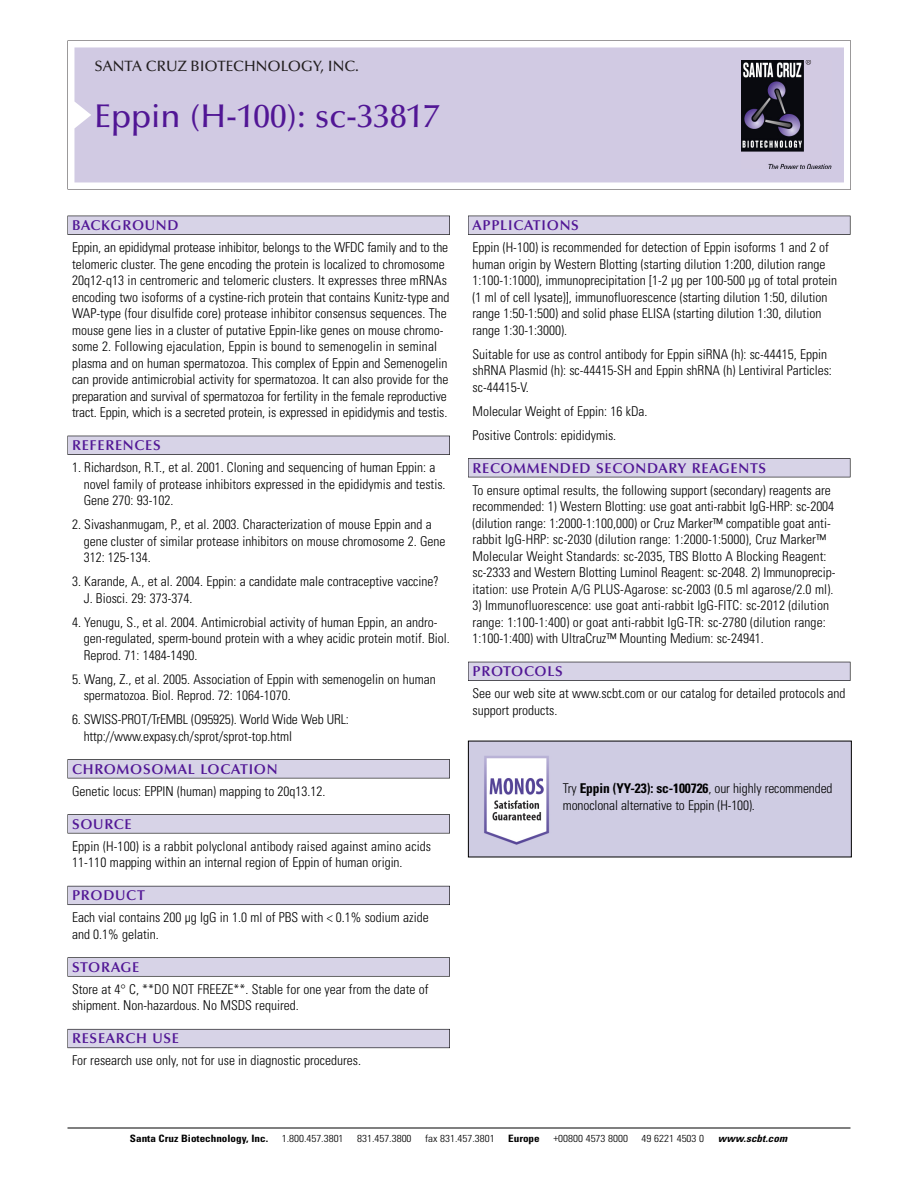
<style>
.page{position:relative;width:918px;height:1188px;background:#fff}
.page>*{position:absolute;margin:0;border:0;box-sizing:border-box;transform-origin:0 0}
.t1{font:500 33px "Optima";color:#511695}
.t2{font:500 15px "Optima";color:#231f20}
.t3{font:600 14.25px "Optima";letter-spacing:.05em;color:#511695}
.t4{font:300 condensed 13.5px/16.5px "Univers";color:#000}
.t5{font:300 condensed 10.2px "Univers";color:#000;scale:1.1 1}
.t6{font:700 condensed 10.2px "Univers";color:#000;scale:1.1 1}
.t7{font:italic 700 condensed 10.2px "Univers";letter-spacing:.005em;color:#000;scale:1.1 1}
.s1{font-weight:700}
</style>
<div class="page">
<svg style="left:68px;top:40px;width:783px;height:149px"></svg>
<div style="left:74px;top:47px;width:770px;height:135px;background:#d1cae3"></div>
<img style="left:741px;top:60px;width:90px;height:108px">
<div style="left:68px;top:216px;width:382px;height:19px;background:#525155"></div>
<div style="left:68px;top:216px;width:381px;height:18px;background:#d7d3e7"></div>
<div style="left:68px;top:436px;width:382px;height:19px;background:#515055"></div>
<div style="left:68px;top:436px;width:381px;height:18px;background:#d7d3e7"></div>
<div style="left:68px;top:759px;width:382px;height:19px;background:#545357"></div>
<div style="left:68px;top:760px;width:381px;height:18px;background:#d7d3e7"></div>
<div style="left:68px;top:814px;width:382px;height:19px;background:#575759"></div>
<div style="left:68px;top:815px;width:381px;height:18px;background:#d7d3e7"></div>
<div style="left:68px;top:886px;width:382px;height:19px;background:#5b5a62"></div>
<div style="left:68px;top:886px;width:381px;height:18px;background:#d7d3e7"></div>
<div style="left:68px;top:957px;width:382px;height:20px;background:#626263"></div>
<div style="left:68px;top:958px;width:381px;height:18px;background:#d7d3e7"></div>
<div style="left:68px;top:1029px;width:382px;height:19px;background:#66646d"></div>
<div style="left:68px;top:1030px;width:381px;height:18px;background:#d7d3e7"></div>
<div style="left:468px;top:216px;width:382px;height:19px;background:#525155"></div>
<div style="left:468px;top:216px;width:382px;height:18px;background:#d7d3e7"></div>
<div style="left:468px;top:458px;width:382px;height:19px;background:#525155"></div>
<div style="left:468px;top:459px;width:382px;height:18px;background:#d7d3e7"></div>
<div style="left:468px;top:662px;width:382px;height:19px;background:#525158"></div>
<div style="left:468px;top:662px;width:382px;height:18px;background:#d7d3e7"></div>
<hr style="left:68px;top:1128px;width:782px;height:1px;background:#000">
<img style="left:470px;top:743px;width:380px;height:112px">
<p class="t2" style="left:94px;top:61px;width:266px">SANTA CRUZ BIOTECHNOLOGY, INC.</p>
<h1 class="t1" style="left:94px;top:103px;width:347px">Eppin (H-100): sc-33817</h1>
<p class="t3" style="left:72px;top:219px;width:108px">BACKGROUND</p>
<p class="t4" style="left:72px;top:240px;width:379px">Eppin, an epididymal protease inhibitor, belongs to the WFDC family and to the telomeric cluster. The gene encoding the protein is localized to chromosome 20q12-q13 in centromeric and telomeric clusters. It expresses three mRNAs encoding two isoforms of a cystine-rich protein that contains Kunitz-type and WAP-type (four disulfide core) protease inhibitor consensus sequences. The mouse gene lies in a cluster of putative Eppin-like genes on mouse chromo&shy;some 2. Following ejaculation, Eppin is bound to semenogelin in seminal plasma and on human spermatozoa. This complex of Eppin and Semenogelin can provide antimicrobial activity for spermatozoa. It can also provide for the preparation and survival of spermatozoa for fertility in the female reproductive tract. Eppin, which is a secreted protein, is expressed in epididymis and testis.</p>
<p class="t3" style="left:72px;top:440px;width:90px">REFERENCES</p>
<p class="t4" style="left:84px;top:460px;width:363px;text-indent:-12px">1. Richardson, R.T., et al. 2001. Cloning and sequencing of human Eppin: a novel family of protease inhibitors expressed in the epididymis and testis.<br>Gene 270: 93-102.</p>
<p class="t4" style="left:84px;top:517px;width:363px;text-indent:-12px">2. Sivashanmugam, P., et al. 2003. Characterization of mouse Eppin and a gene cluster of similar protease inhibitors on mouse chromosome 2. Gene<br>312: 125-134.</p>
<p class="t4" style="left:84px;top:574px;width:357px;text-indent:-12px">3. Karande, A., et al. 2004. Eppin: a candidate male contraceptive vaccine?<br>J. Biosci. 29: 373-374.</p>
<p class="t4" style="left:84px;top:615px;width:368px;text-indent:-12px">4. Yenugu, S., et al. 2004. Antimicrobial activity of human Eppin, an andro&shy;gen-regulated, sperm-bound protein with a whey acidic protein motif. Biol.<br>Reprod. 71: 1484-1490.</p>
<p class="t4" style="left:84px;top:672px;width:354px;text-indent:-12px">5. Wang, Z., et al. 2005. Association of Eppin with semenogelin on human spermatozoa. Biol. Reprod. 72: 1064-1070.</p>
<p class="t4" style="left:84px;top:712px;width:267px;text-indent:-12px">6. SWISS-PROT/TrEMBL (O95925). World Wide Web URL: http://www.expasy.ch/sprot/sprot-top.html</p>
<p class="t3" style="left:72px;top:763px;width:207px">CHROMOSOMAL LOCATION</p>
<p class="t4" style="left:72px;top:784px;width:255px">Genetic locus: EPPIN (human) mapping to 20q13.12.</p>
<p class="t3" style="left:72px;top:818px;width:61px">SOURCE</p>
<p class="t4" style="left:72px;top:839px;width:361px">Eppin (H-100) is a rabbit polyclonal antibody raised against amino acids<br>11-110 mapping within an internal region of Eppin of human origin.</p>
<p class="t3" style="left:72px;top:890px;width:74px">PRODUCT</p>
<p class="t4" style="left:72px;top:910px;width:358px">Each vial contains 200 µg IgG in 1.0 ml of PBS with &lt; 0.1% sodium azide and 0.1% gelatin.</p>
<p class="t3" style="left:72px;top:961px;width:69px">STORAGE</p>
<p class="t4" style="left:72px;top:982px;width:358px">Store at 4° C, **DO NOT FREEZE**. Stable for one year from the date of shipment. Non-hazardous. No MSDS required.</p>
<p class="t3" style="left:72px;top:1033px;width:109px">RESEARCH USE</p>
<p class="t4" style="left:72px;top:1054px;width:290px">For research use only, not for use in diagnostic procedures.</p>
<p class="t3" style="left:473px;top:219px;width:108px">APPLICATIONS</p>
<p class="t4" style="left:473px;top:240px;width:366px">Eppin (H-100) is recommended for detection of Eppin isoforms 1 and 2 of human origin by Western Blotting (starting dilution 1:200, dilution range 1:100-1:1000), immunoprecipitation [1-2 µg per 100-500 µg of total protein (1 ml of cell lysate)], immunofluorescence (starting dilution 1:50, dilution range 1:50-1:500) and solid phase ELISA (starting dilution 1:30, dilution range 1:30-1:3000).</p>
<p class="t4" style="left:473px;top:347px;width:361px">Suitable for use as control antibody for Eppin siRNA (h): sc-44415, Eppin shRNA Plasmid (h): sc-44415-SH and Eppin shRNA (h) Lentiviral Particles: sc-44415-V.</p>
<p class="t4" style="left:473px;top:400px;width:177px;line-height:24px">Molecular Weight of Eppin: 16 kDa.<br>Positive Controls: epididymis.</p>
<p class="t3" style="left:473px;top:462px;width:295px">RECOMMENDED SECONDARY REAGENTS</p>
<p class="t4" style="left:473px;top:483px;width:364px">To ensure optimal results, the following support (secondary) reagents are recommended: 1) Western Blotting: use goat anti-rabbit IgG-HRP: sc-2004 (dilution range: 1:2000-1:100,000) or Cruz Marker™ compatible goat anti&shy;rabbit IgG-HRP: sc-2030 (dilution range: 1:2000-1:5000), Cruz Marker™ Molecular Weight Standards: sc-2035, TBS Blotto A Blocking Reagent: sc-2333 and Western Blotting Luminol Reagent: sc-2048. 2) Immunoprecip&shy;itation: use Protein A/G PLUS-Agarose: sc-2003 (0.5 ml agarose/2.0 ml).</p>
<p class="t4" style="left:473px;top:598px;width:358px">3) Immunofluorescence: use goat anti-rabbit IgG-FITC: sc-2012 (dilution range: 1:100-1:400) or goat anti-rabbit IgG-TR: sc-2780 (dilution range:<br>1:100-1:400) with UltraCruz™ Mounting Medium: sc-24941.</p>
<p class="t3" style="left:473px;top:666px;width:92px">PROTOCOLS</p>
<p class="t4" style="left:473px;top:686px;width:375px">See our web site at www.scbt.com or our catalog for detailed protocols and support products.</p>
<p class="t4" style="left:563px;top:782px;width:271px">Try <span class="s1">Eppin (YY-23): sc-100726</span>, our highly recommended monoclonal alternative to Eppin (H-100).</p>
<p class="t6" style="left:130px;top:1135px;width:127px">Santa Cruz Biotechnology, Inc.</p>
<p class="t5" style="left:282px;top:1135px;width:58px">1.800.457.3801</p>
<p class="t5" style="left:357px;top:1135px;width:51px">831.457.3800</p>
<p class="t5" style="left:425px;top:1135px;width:65px">fax 831.457.3801</p>
<p class="t6" style="left:508px;top:1135px;width:30px">Europe</p>
<p class="t5" style="left:553px;top:1135px;width:69px">+00800 4573 8000</p>
<p class="t5" style="left:642px;top:1135px;width:58px">49 6221 4503 0</p>
<p class="t7" style="left:718px;top:1135px;width:64px">www.scbt.com</p>
</div>
